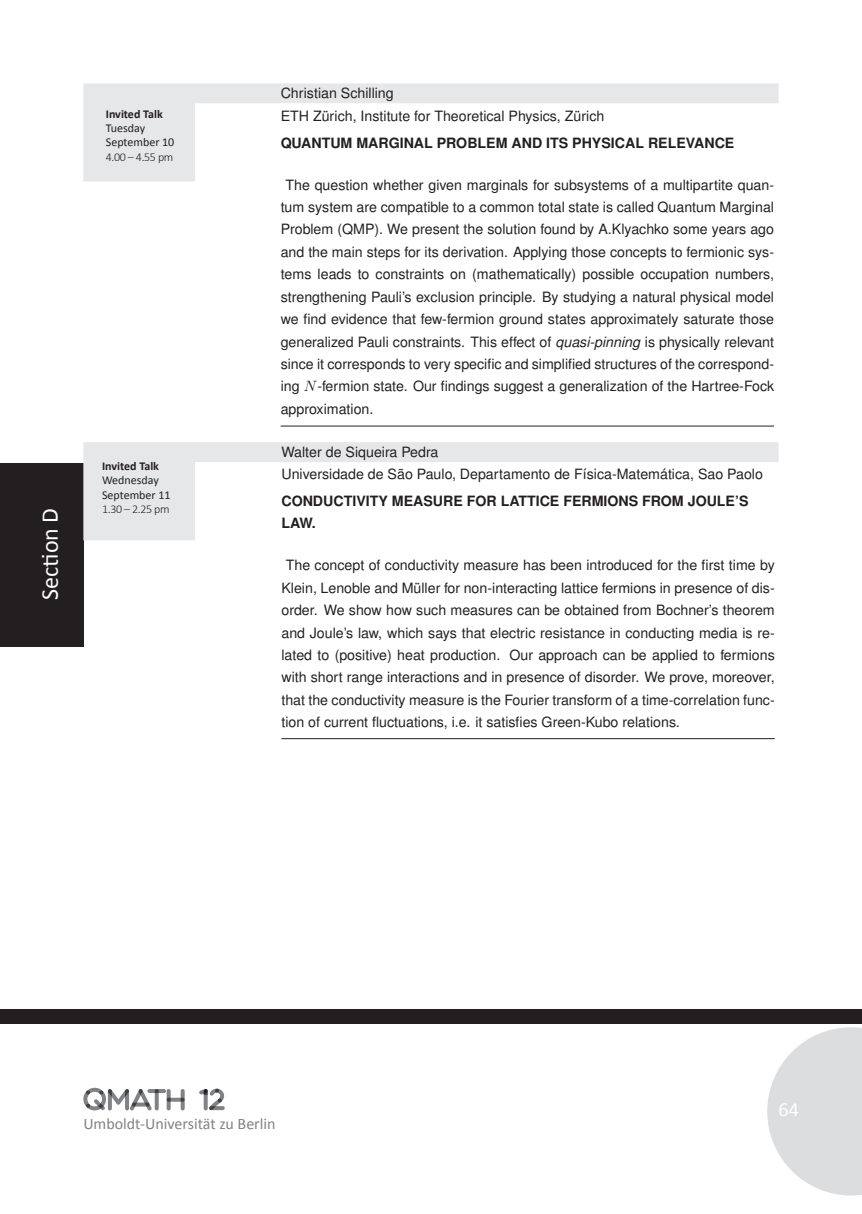
<style>
.page{position:relative;width:862px;height:1214px;background:#fff}
.page>*{position:absolute;margin:0;border:0;box-sizing:border-box;transform-origin:0 0}
.t1{font:24px "Calibri";color:#fff}
.t2{font:20px "Calibri";color:#fff}
.t3{font:16px "Calibri";color:#808285}
.t4{font:14.2px/22.4px "Nimbus San L";color:#231f20}
.t5{font:700 14.2px/22.4px "Nimbus San L";color:#231f20}
.t6{font:12px/14.4px "Calibri";color:#231f20}
.t7{font:700 12px "Calibri";color:#231f20}
.t8{font:300 12px "Calibri";letter-spacing:-.03em;color:#231f20}
.s1{font-style:italic}
.s2{font-family:"CMMI10";font-size:15px}
</style>
<div class="page">
<div style="left:0;top:1009px;width:862px;height:14px;background:#231f20"></div>
<svg style="left:83px;top:1087px;width:69px;height:23px"></svg>
<svg style="left:125px;top:1088px;width:4px;height:22px"></svg>
<svg style="left:108px;top:1088px;width:4px;height:22px"></svg>
<svg style="left:167px;top:1088px;width:4px;height:22px"></svg>
<svg style="left:181px;top:1088px;width:4px;height:22px"></svg>
<svg style="left:167px;top:1097px;width:18px;height:4px"></svg>
<svg style="left:155px;top:1088px;width:4px;height:22px"></svg>
<svg style="left:147px;top:1088px;width:19px;height:4px"></svg>
<hr style="left:204px;top:1088px;width:4px;height:22px;background:#808285;border-radius:2px">
<svg style="left:199px;top:1088px;width:25px;height:21px"></svg>
<svg style="left:209px;top:1105px;width:16px;height:4px"></svg>
<svg style="left:767px;top:1027px;width:95px;height:168px"></svg>
<div style="left:0;top:463px;width:83px;height:183px;background:#231f20"></div>
<svg style="left:83px;top:442px;width:695px;height:98px"></svg>
<svg style="left:83px;top:83px;width:695px;height:98px"></svg>
<hr style="left:281px;top:425px;width:493px;height:1px;background:#231f20">
<hr style="left:281px;top:738px;width:494px;height:1px;background:#231f20">
<p class="t7" style="left:106px;top:106px;width:58px">Invited Talk</p>
<p class="t6" style="left:106px;top:121px;width:70px">Tuesday<br>September 10</p>
<p class="t8" style="left:106px;top:149px;width:69px">4.00 – 4.55 pm</p>
<h1 class="t1" style="left:35px;top:600px;width:93px;rotate:-90deg">Section D</h1>
<p class="t7" style="left:102px;top:458px;width:58px">Invited Talk</p>
<p class="t6" style="left:102px;top:473px;width:70px">Wednesday<br>September 11</p>
<p class="t8" style="left:102px;top:501px;width:69px">1.30 – 2.25 pm</p>
<p class="t4" style="left:281px;top:82px;width:325px">Christian Schilling<br>ETH Zürich, Institute for Theoretical Physics, Zürich</p>
<p class="t5" style="left:281px;top:132px;width:455px">QUANTUM MARGINAL PROBLEM AND ITS PHYSICAL RELEVANCE</p>
<p class="t4" style="left:281px;top:173px;width:495px;text-align:justify;text-indent:5px">The question whether given marginals for subsystems of a multipartite quan&shy;tum system are compatible to a common total state is called Quantum Marginal Problem (QMP). We present the solution found by A.Klyachko some years ago and the main steps for its derivation. Applying those concepts to fermionic sys&shy;tems leads to constraints on (mathematically) possible occupation numbers, strengthening Pauli’s exclusion principle. By studying a natural physical model we find evidence that few-fermion ground states approximately saturate those generalized Pauli constraints. This effect of <span class="s1">quasi-pinning</span> is physically relevant since it corresponds to very specific and simplified structures of the correspond&shy;ing <span class="s2">N</span>-fermion state. Our findings suggest a generalization of the Hartree-Fock approximation.</p>
<p class="t4" style="left:281px;top:440px;width:483px">Walter de Siqueira Pedra<br>Universidade de São Paulo, Departamento de Física-Matemática, Sao Paolo</p>
<p class="t5" style="left:281px;top:490px;width:468px">CONDUCTIVITY MEASURE FOR LATTICE FERMIONS FROM JOULE’S<br>LAW.</p>
<p class="t4" style="left:281px;top:554px;width:495px;text-align:justify;text-indent:4px">The concept of conductivity measure has been introduced for the first time by Klein, Lenoble and Müller for non-interacting lattice fermions in presence of dis&shy;order. We show how such measures can be obtained from Bochner’s theorem and Joule’s law, which says that electric resistance in conducting media is re&shy;lated to (positive) heat production. Our approach can be applied to fermions with short range interactions and in presence of disorder. We prove, moreover, that the conductivity measure is the Fourier transform of a time-correlation func&shy;tion of current fluctuations, i.e. it satisfies Green-Kubo relations.</p>
<p class="t3" style="left:83px;top:1113px;width:194px">Umboldt-Universität zu Berlin</p>
<h2 class="t2" style="left:778px;top:1096px;width:22px">64</h2>
</div>
